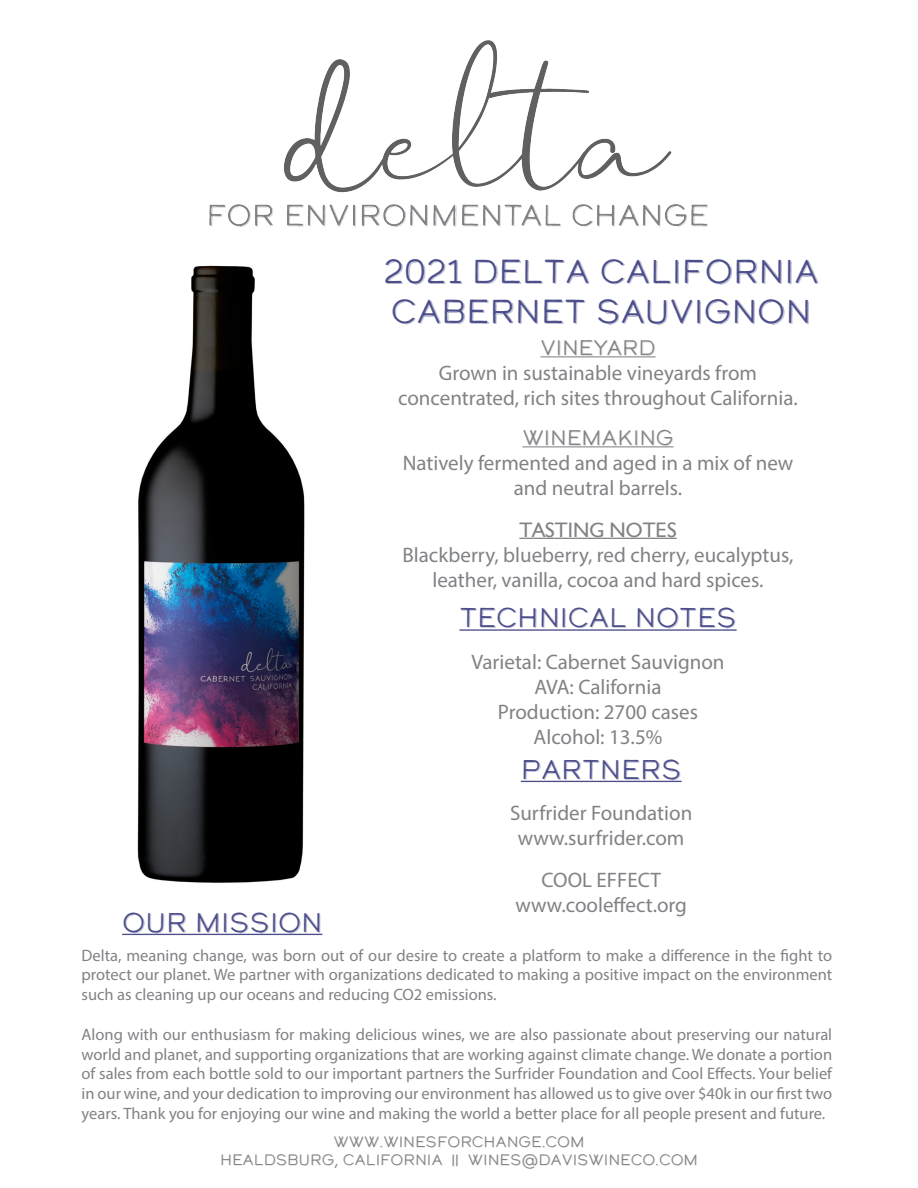
<style>
.page{position:relative;width:918px;height:1188px;background:#fff}
.page>*{position:absolute;margin:0;border:0;box-sizing:border-box;transform-origin:0 0}
.t1{font:33px/39.6px "Calder Shadow";color:#4c4f8a}
.t2{font:27px "Calder Shadow";color:#4c4f8a}
.t3{font:21px/25.2px "Myriad Pro";color:#808285;text-align:center}
.t4{font:21px "Calder Shadow";color:#808285}
.t5{font:21px "Humanist";color:#808285}
.t6{font:16.5px/19.8px "Myriad Pro";color:#808285;text-align:justify}
.t7{font:15px "Calder Shadow";color:#808285}
</style>
<div class="page">
<hr style="left:459px;top:629px;width:278px;height:2px;background:#4c4f8a">
<img style="left:137px;top:265px;width:168px;height:618px">
<hr style="left:122px;top:934px;width:200px;height:1px;background:#4c4f8a">
<hr style="left:540px;top:356px;width:116px;height:1px;background:#808285">
<hr style="left:522px;top:446px;width:152px;height:1px;background:#808285">
<hr style="left:519px;top:538px;width:158px;height:1px;background:#808285">
<hr style="left:521px;top:781px;width:161px;height:1px;background:#4c4f8a">
<img style="left:209px;top:40px;width:500px;height:187px">
<p class="t1" style="left:383px;top:252px;width:437px">2021 DELTA CALIFORNIA<br>CABERNET SAUVIGNON</p>
<p class="t4" style="left:540px;top:334px;width:117px">VINEYARD</p>
<p class="t3" style="left:398px;top:360px;width:401px">Grown in sustainable vineyards from concentrated, rich sites throughout California.</p>
<p class="t4" style="left:522px;top:424px;width:153px">WINEMAKING</p>
<p class="t3" style="left:403px;top:450px;width:392px">Natively fermented and aged in a mix of new and neutral barrels.</p>
<p class="t5" style="left:519px;top:516px;width:159px">TASTING NOTES</p>
<p class="t3" style="left:402px;top:542px;width:393px">Blackberry, blueberry, red cherry, eucalyptus, leather, vanilla, cocoa and hard spices.</p>
<p class="t2" style="left:459px;top:600px;width:279px">TECHNICAL NOTES</p>
<p class="t3" style="left:471px;top:649px;width:255px">Varietal: Cabernet Sauvignon</p>
<p class="t3" style="left:535px;top:674px;width:128px">AVA: California</p>
<p class="t3" style="left:498px;top:699px;width:202px">Production: 2700 cases</p>
<p class="t3" style="left:534px;top:724px;width:130px">Alcohol: 13.5%</p>
<p class="t2" style="left:521px;top:752px;width:162px">PARTNERS</p>
<p class="t3" style="left:510px;top:800px;width:184px">Surfrider Foundation</p>
<p class="t3" style="left:518px;top:825px;width:168px">www.surfrider.com</p>
<p class="t3" style="left:542px;top:867px;width:121px">COOL EFFECT</p>
<p class="t3" style="left:515px;top:892px;width:173px">www.cooleffect.org</p>
<p class="t2" style="left:122px;top:905px;width:202px">OUR MISSION</p>
<p class="t6" style="left:82px;top:945px;width:752px">Delta, meaning change, was born out of our desire to create a platform to make a difference in the fight to protect our planet. We partner with organizations dedicated to making a positive impact on the environment such as cleaning up our oceans and reducing CO2 emissions.</p>
<p class="t6" style="left:82px;top:1024px;width:752px">Along with our enthusiasm for making delicious wines, we are also passionate about preserving our natural world and planet, and supporting organizations that are working against climate change. We donate a portion of sales from each bottle sold to our important partners the Surfrider Foundation and Cool Effects. Your belief in our wine, and your dedication to improving our environment has allowed us to give over $40k in our first two years. Thank you for enjoying our wine and making the world a better place for all people present and future.</p>
<p class="t7" style="left:334px;top:1132px;width:252px">WWW.WINESFORCHANGE.COM</p>
<p class="t7" style="left:220px;top:1150px;width:479px">HEALDSBURG, CALIFORNIA || WINES@DAVISWINECO.COM</p>
</div>
